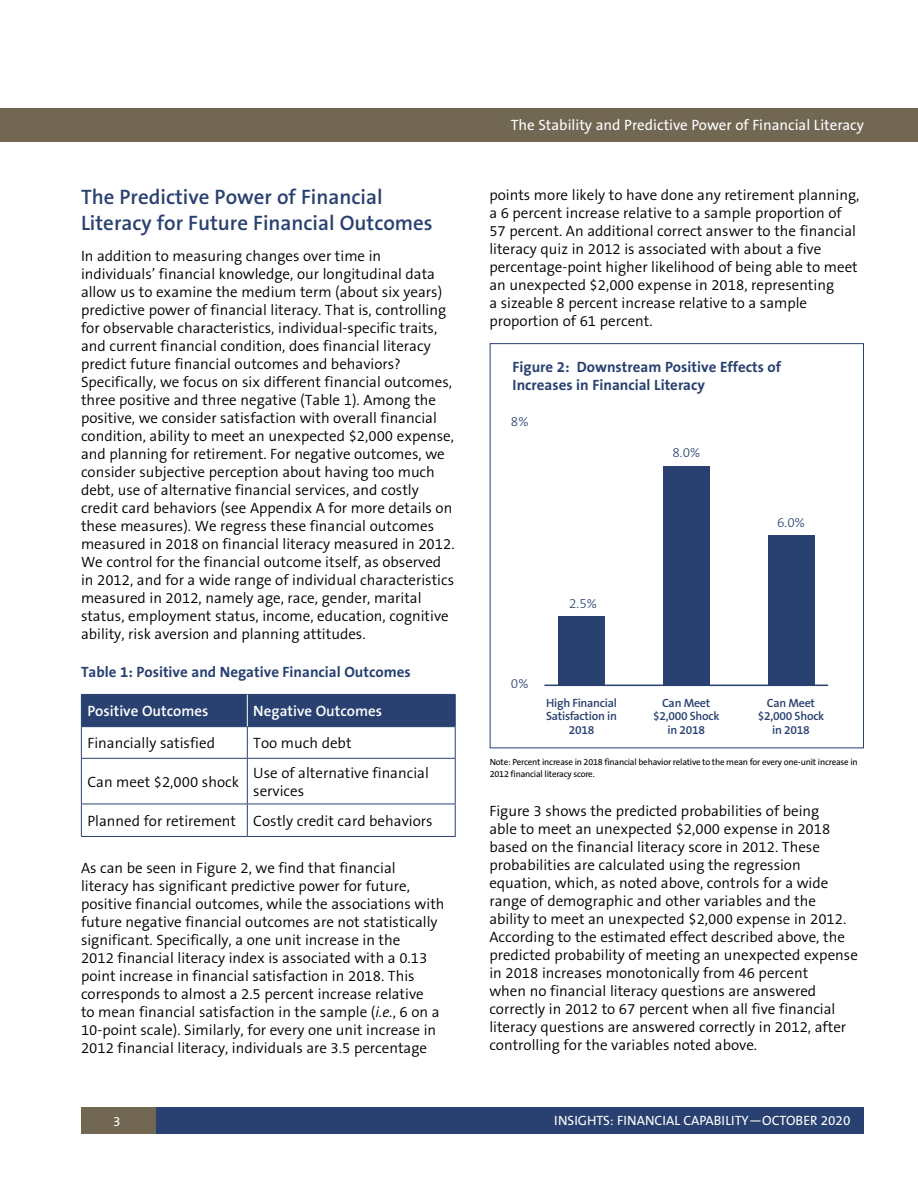
<style>
.page{position:relative;width:918px;height:1188px;background:#fff}
.page>*{position:absolute;margin:0;border:0;box-sizing:border-box;transform-origin:0 0}
.t1{font:600 21px/25.2px "The Sans B6";color:#294171}
.t2{font:300 15px/18px "The Sans B4";color:#000}
.t3{font:700 15px/18px "The Sans B7";color:#294171}
.t4{font:15px "The Sans B5 Plain";color:#fff}
.t5{font:600 15px "The Sans B6";color:#fff}
.t6{font:13.5px "The Sans B5 Plain";color:#fff}
.t7{font:300 13.5px "The Sans B3";color:#294171}
.t8{font:600 12px/13.5px "The Sans B6";letter-spacing:-.02em;color:#294171;text-align:center}
.t9{font:9px/12px "The Sans B5 Plain";letter-spacing:-.02em;color:#000}
.s1{font-style:italic}
</style>
<div class="page">
<div style="left:155px;top:1107px;width:709px;height:27px;background:#294171"></div>
<div style="left:81px;top:1107px;width:74px;height:27px;background:#716752"></div>
<div style="left:0;top:108px;width:918px;height:34px;background:#716752"></div>
<div style="left:82px;top:695px;width:373px;height:31px;background:#294171"></div>
<hr style="left:81px;top:694px;width:166px;height:1px;background:#294171">
<hr style="left:81px;top:695px;width:1px;height:31px;background:#294171">
<hr style="left:247px;top:694px;width:209px;height:1px;background:#294171">
<hr style="left:455px;top:695px;width:1px;height:31px;background:#294171">
<hr style="left:81px;top:726px;width:166px;height:1px;background:#294171">
<hr style="left:81px;top:727px;width:1px;height:31px;background:#294171">
<hr style="left:247px;top:726px;width:209px;height:1px;background:#294171">
<hr style="left:455px;top:727px;width:1px;height:31px;background:#294171">
<hr style="left:81px;top:758px;width:166px;height:1px;background:#294171">
<hr style="left:81px;top:759px;width:1px;height:45px;background:#294171">
<hr style="left:247px;top:758px;width:209px;height:1px;background:#294171">
<hr style="left:455px;top:759px;width:1px;height:45px;background:#294171">
<hr style="left:81px;top:804px;width:166px;height:1px;background:#294171">
<hr style="left:81px;top:804px;width:1px;height:32px;background:#294171">
<hr style="left:247px;top:804px;width:209px;height:1px;background:#294171">
<hr style="left:455px;top:804px;width:1px;height:32px;background:#294171">
<hr style="left:81px;top:836px;width:166px;height:1px;background:#294171">
<hr style="left:247px;top:836px;width:209px;height:1px;background:#294171">
<hr style="left:247px;top:727px;width:1px;height:31px;background:#294171">
<hr style="left:247px;top:759px;width:1px;height:45px;background:#294171">
<hr style="left:247px;top:804px;width:1px;height:32px;background:#294171">
<hr style="left:247px;top:695px;width:1px;height:31px;background:#fff">
<div style="left:490px;top:343px;width:374px;height:405px;border:1px solid #294171"></div>
<div style="left:558px;top:616px;width:47px;height:69px;background:#294171"></div>
<div style="left:663px;top:466px;width:47px;height:220px;background:#294171"></div>
<div style="left:768px;top:536px;width:47px;height:149px;background:#294171"></div>
<hr style="left:544px;top:685px;width:284px;height:1px;background:#294171">
<h1 class="t1" style="left:81px;top:185px;width:353px">The Predictive Power of Financial<br>Literacy for Future Financial Outcomes</h1>
<p class="t2" style="left:81px;top:247px;width:375px">In addition to measuring changes over time in individuals’ financial knowledge, our longitudinal data allow us to examine the medium term (about six years) predictive power of financial literacy. That is, controlling for observable characteristics, individual-specific traits, and current financial condition, does financial literacy predict future financial outcomes and behaviors?<br>Specifically, we focus on six different financial outcomes, three positive and three negative (Table 1). Among the positive, we consider satisfaction with overall financial condition, ability to meet an unexpected $2,000 expense, and planning for retirement. For negative outcomes, we consider subjective perception about having too much debt, use of alternative financial services, and costly credit card behaviors (see Appendix A for more details on these measures). We regress these financial outcomes measured in 2018 on financial literacy measured in 2012.<br>We control for the financial outcome itself, as observed in 2012, and for a wide range of individual characteristics measured in 2012, namely age, race, gender, marital status, employment status, income, education, cognitive ability, risk aversion and planning attitudes.</p>
<p class="t3" style="left:81px;top:664px;width:331px">Table 1: Positive and Negative Financial Outcomes</p>
<p class="t5" style="left:87px;top:703px;width:123px">Positive Outcomes</p>
<p class="t5" style="left:253px;top:703px;width:130px">Negative Outcomes</p>
<p class="t2" style="left:87px;top:734px;width:129px">Financially satisfied</p>
<p class="t2" style="left:253px;top:734px;width:100px">Too much debt</p>
<p class="t2" style="left:87px;top:773px;width:153px">Can meet $2,000 shock</p>
<p class="t2" style="left:253px;top:764px;width:177px">Use of alternative financial services</p>
<p class="t2" style="left:87px;top:812px;width:347px">Planned for retirement Costly credit card behaviors</p>
<p class="t2" style="left:81px;top:860px;width:365px">As can be seen in Figure 2, we find that financial literacy has significant predictive power for future, positive financial outcomes, while the associations with future negative financial outcomes are not statistically significant. Specifically, a one unit increase in the<br>2012 financial literacy index is associated with a 0.13 point increase in financial satisfaction in 2018. This corresponds to almost a 2.5 percent increase relative<br>to mean financial satisfaction in the sample (<span class="s1">i.e.</span>, 6 on a 10-point scale). Similarly, for every one unit increase in 2012 financial literacy, individuals are 3.5 percentage</p>
<p class="t4" style="left:511px;top:117px;width:355px">The Stability and Predictive Power of Financial Literacy</p>
<p class="t2" style="left:489px;top:186px;width:371px">points more likely to have done any retirement planning, a 6 percent increase relative to a sample proportion of 57 percent. An additional correct answer to the financial literacy quiz in 2012 is associated with about a five percentage-point higher likelihood of being able to meet an unexpected $2,000 expense in 2018, representing<br>a sizeable 8 percent increase relative to a sample proportion of 61 percent.</p>
<p class="t3" style="left:513px;top:358px;width:270px">Figure 2: Downstream Positive Effects of<br>Increases in Financial Literacy</p>
<p class="t7" style="left:511px;top:415px;width:19px">8%</p>
<p class="t7" style="left:511px;top:676px;width:19px">0%</p>
<p class="t7" style="left:569px;top:596px;width:29px">2.5%</p>
<p class="t7" style="left:672px;top:445px;width:29px">8.0%</p>
<p class="t7" style="left:777px;top:515px;width:29px">6.0%</p>
<p class="t8" style="left:546px;top:696px;width:72px">High Financial<br>Satisfaction in<br>2018</p>
<p class="t9" style="left:490px;top:757px;width:370px">Note: Percent increase in 2018 financial behavior relative to the mean for every one-unit increase in<br>2012 financial literacy score.</p>
<p class="t8" style="left:653px;top:696px;width:68px">Can Meet $2,000 Shock in 2018</p>
<p class="t8" style="left:758px;top:696px;width:68px">Can Meet $2,000 Shock in 2018</p>
<p class="t2" style="left:489px;top:802px;width:370px">Figure 3 shows the predicted probabilities of being<br>able to meet an unexpected $2,000 expense in 2018 based on the financial literacy score in 2012. These probabilities are calculated using the regression equation, which, as noted above, controls for a wide range of demographic and other variables and the ability to meet an unexpected $2,000 expense in 2012.<br>According to the estimated effect described above, the predicted probability of meeting an unexpected expense in 2018 increases monotonically from 46 percent<br>when no financial literacy questions are answered correctly in 2012 to 67 percent when all five financial literacy questions are answered correctly in 2012, after controlling for the variables noted above.</p>
<p class="t6" style="left:113px;top:1114px;width:9px">3</p>
<p class="t6" style="left:554px;top:1114px;width:298px">INSIGHTS: FINANCIAL CAPABILITY—OCTOBER 2020</p>
</div>
